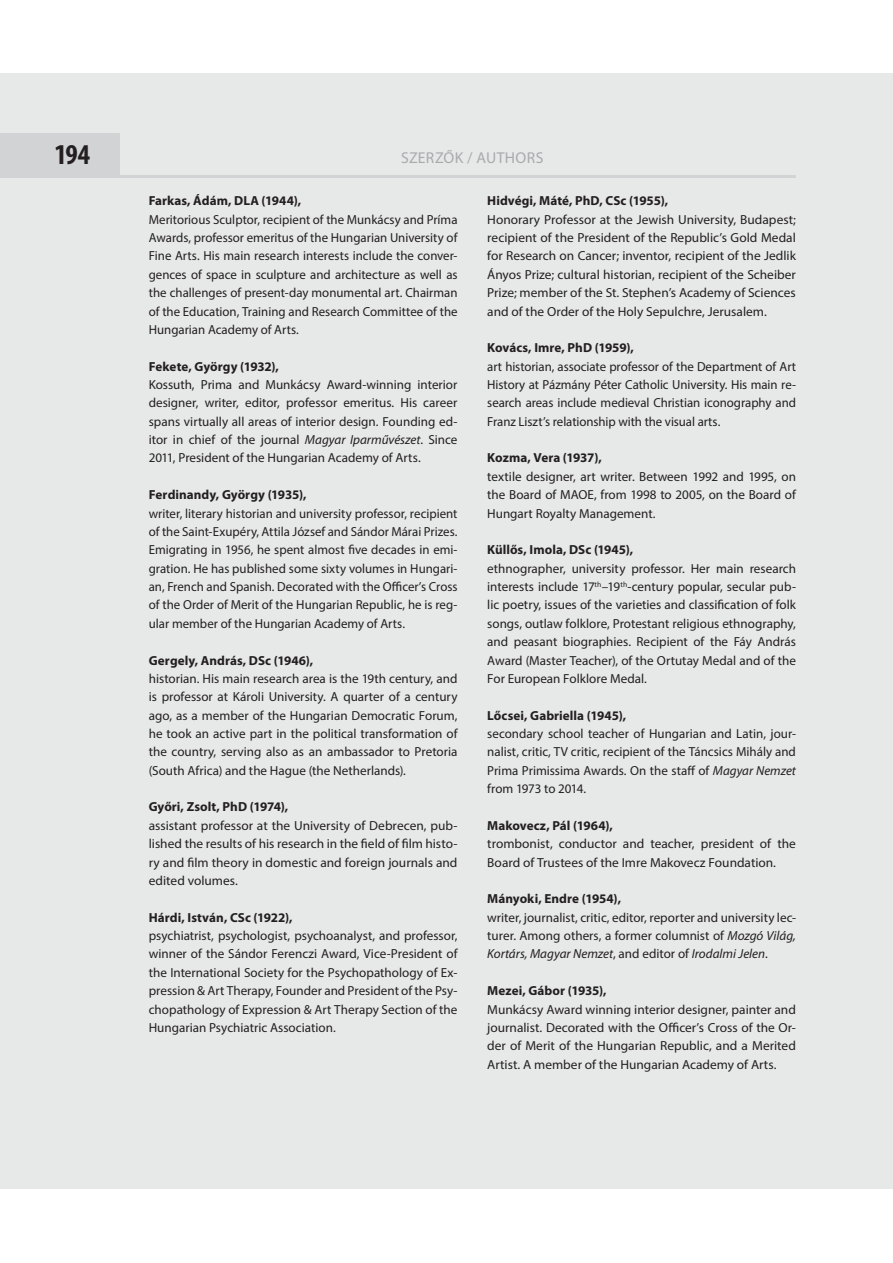
<style>
.page{position:relative;width:893px;height:1263px;background:#fff}
.page>*{position:absolute;margin:0;border:0;box-sizing:border-box;transform-origin:0 0}
.t1{font:condensed 28.8px "Myriad Pro";color:#231f20}
.t2{font:15.75px "Myriad Pro";letter-spacing:.03em;color:#a8aaac}
.t3{font:13.05px/18.3px "Myriad Pro";color:#231f20;text-align:justify}
.t4{font:700 13.05px "Myriad Pro";color:#231f20}
.s1{font-style:italic}
</style>
<div class="page">
<div style="left:0;top:74px;width:893px;height:1115px;background:#e7e8e8"></div>
<div style="left:0;top:133px;width:119px;height:45px;background:#d2d3d4"></div>
<hr style="left:119px;top:175px;width:677px;height:3px;background:#d2d3d4">
<h1 class="t1" style="left:56px;top:137px;width:35px">194</h1>
<p class="t2" style="left:401px;top:152px;width:144px">SZERZŐK / AUTHORS</p>
<p class="t4" style="left:149px;top:196px;width:154px">Farkas, Ádám, DLA (1944),</p>
<p class="t3" style="left:149px;top:211px;width:310px">Meritorious Sculptor, recipient of the Munkácsy and Príma Awards, professor emeritus of the Hungarian University of Fine Arts. His main research interests include the conver&shy;gences of space in sculpture and architecture as well as the challenges of present-day monumental art. Chairman of the Education, Training and Research Committee of the Hungarian Academy of Arts.</p>
<p class="t4" style="left:149px;top:361px;width:132px">Fekete, György (1932),</p>
<p class="t3" style="left:149px;top:376px;width:310px">Kossuth, Prima and Munkácsy Award-winning interior designer, writer, editor, professor emeritus. His career spans virtually all areas of interior design. Founding ed&shy;itor in chief of the journal <span class="s1">Magyar Iparművészet</span>. Since 2011, President of the Hungarian Academy of Arts.</p>
<p class="t4" style="left:149px;top:490px;width:159px">Ferdinandy, György (1935),</p>
<p class="t3" style="left:149px;top:505px;width:310px">writer, literary historian and university professor, recipient of the Saint-Exupéry, Attila József and Sándor Márai Prizes.<br>Emigrating in 1956, he spent almost five decades in emi&shy;gration. He has published some sixty volumes in Hungari&shy;an, French and Spanish. Decorated with the Officer’s Cross of the Order of Merit of the Hungarian Republic, he is reg&shy;ular member of the Hungarian Academy of Arts.</p>
<p class="t4" style="left:149px;top:655px;width:166px">Gergely, András, DSc (1946),</p>
<p class="t3" style="left:149px;top:670px;width:310px">historian. His main research area is the 19th century, and is professor at Károli University. A quarter of a century ago, as a member of the Hungarian Democratic Forum, he took an active part in the political transformation of the country, serving also as an ambassador to Pretoria (South Africa) and the Hague (the Netherlands).</p>
<p class="t4" style="left:149px;top:802px;width:141px">Győri, Zsolt, PhD (1974),</p>
<p class="t3" style="left:149px;top:817px;width:310px">assistant professor at the University of Debrecen, pub&shy;lished the results of his research in the field of film histo&shy;ry and film theory in domestic and foreign journals and edited volumes.</p>
<p class="t4" style="left:149px;top:912px;width:145px">Hárdi, István, CSc (1922),</p>
<p class="t3" style="left:149px;top:927px;width:310px">psychiatrist, psychologist, psychoanalyst, and professor, winner of the Sándor Ferenczi Award, Vice-President of the International Society for the Psychopathology of Ex&shy;pression &amp; Art Therapy, Founder and President of the Psy&shy;chopathology of Expression &amp; Art Therapy Section of the Hungarian Psychiatric Association.</p>
<p class="t4" style="left:487px;top:196px;width:182px">Hidvégi, Máté, PhD, CSc (1955),</p>
<p class="t3" style="left:487px;top:211px;width:310px">Honorary Professor at the Jewish University, Budapest; recipient of the President of the Republic’s Gold Medal for Research on Cancer; inventor, recipient of the Jedlik Ányos Prize; cultural historian, recipient of the Scheiber Prize; member of the St. Stephen’s Academy of Sciences and of the Order of the Holy Sepulchre, Jerusalem.</p>
<p class="t4" style="left:487px;top:343px;width:148px">Kovács, Imre, PhD (1959),</p>
<p class="t3" style="left:487px;top:358px;width:310px">art historian, associate professor of the Department of Art History at Pázmány Péter Catholic University. His main re&shy;search areas include medieval Christian iconography and Franz Liszt’s relationship with the visual arts.</p>
<p class="t4" style="left:487px;top:453px;width:116px">Kozma, Vera (1937),</p>
<p class="t3" style="left:487px;top:468px;width:310px">textile designer, art writer. Between 1992 and 1995, on the Board of MAOE, from 1998 to 2005, on the Board of Hungart Royalty Management.</p>
<p class="t4" style="left:487px;top:545px;width:147px">Küllős, Imola, DSc (1945),</p>
<p class="t3" style="left:487px;top:560px;width:310px">ethnographer, university professor. Her main research interests include 17<sup>th</sup>–19<sup>th</sup>-century popular, secular pub&shy;lic poetry, issues of the varieties and classification of folk songs, outlaw folklore, Protestant religious ethnography, and peasant biographies. Recipient of the Fáy András Award (Master Teacher), of the Ortutay Medal and of the For European Folklore Medal.</p>
<p class="t4" style="left:487px;top:710px;width:140px">Lőcsei, Gabriella (1945),</p>
<p class="t3" style="left:487px;top:725px;width:310px">secondary school teacher of Hungarian and Latin, jour&shy;nalist, critic, TV critic, recipient of the Táncsics Mihály and Prima Primissima Awards. On the staff of <span class="s1">Magyar Nemzet </span>from 1973 to 2014.</p>
<p class="t4" style="left:487px;top:820px;width:127px">Makovecz, Pál (1964),</p>
<p class="t3" style="left:487px;top:836px;width:310px">trombonist, conductor and teacher, president of the<br>Board of Trustees of the Imre Makovecz Foundation.</p>
<p class="t4" style="left:487px;top:894px;width:135px">Mányoki, Endre (1954),</p>
<p class="t3" style="left:487px;top:909px;width:310px">writer, journalist, critic, editor, reporter and university lec&shy;turer. Among others, a former columnist of <span class="s1">Mozgó Világ, Kortárs, Magyar Nemzet</span>, and editor of <span class="s1">Irodalmi Jelen</span>.</p>
<p class="t4" style="left:487px;top:986px;width:121px">Mezei, Gábor (1935),</p>
<p class="t3" style="left:487px;top:1001px;width:310px">Munkácsy Award winning interior designer, painter and journalist. Decorated with the Officer’s Cross of the Or&shy;der of Merit of the Hungarian Republic, and a Merited Artist. A member of the Hungarian Academy of Arts.</p>
</div>
